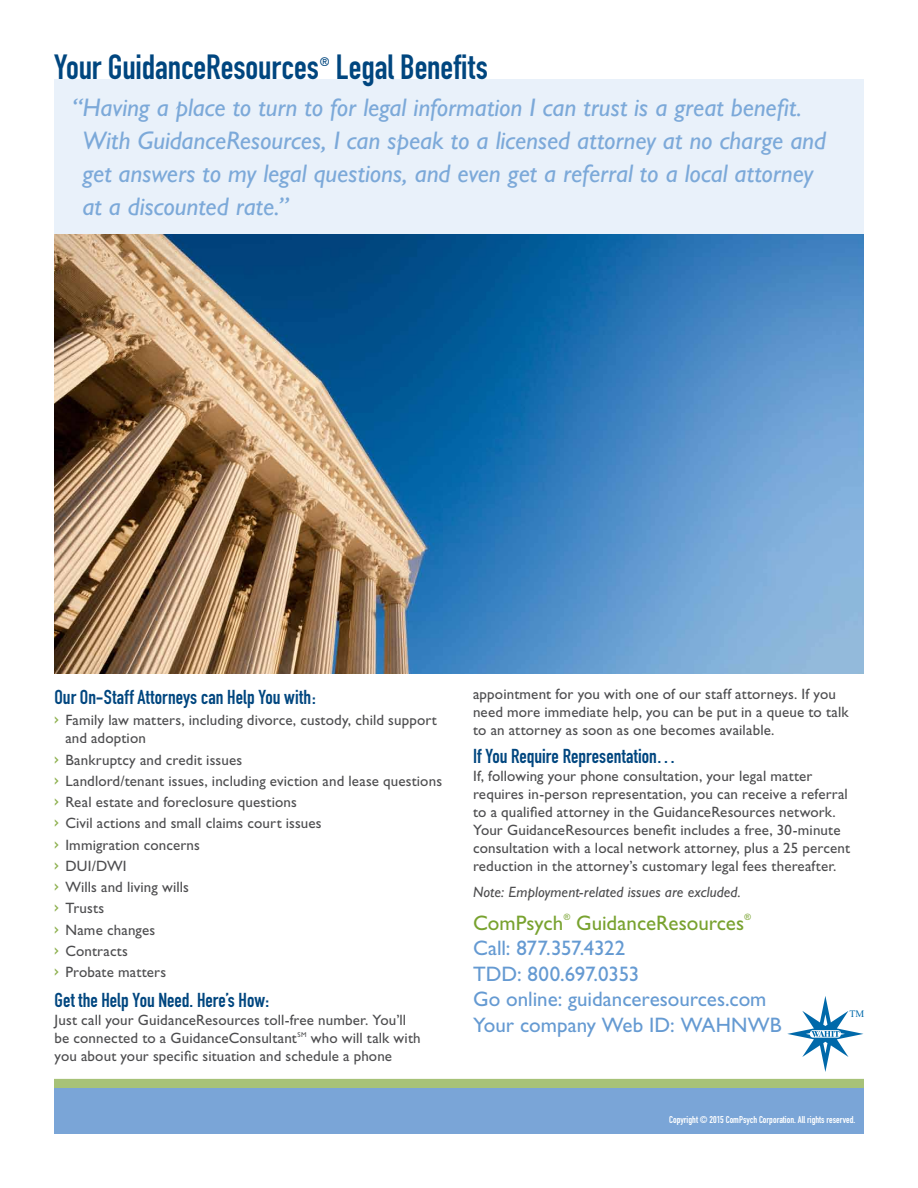
<style>
.page{position:relative;width:918px;height:1188px;background:#fff}
.page>*{position:absolute;margin:0;border:0;box-sizing:border-box;transform-origin:0 0}
.t1{font:34.5px "DIN Engschrift LT";letter-spacing:-.005em;color:#00467f}
.t2{font:italic 25.5px/33px "Gill Sans Std";color:#7ca9d9}
.t3{font:21px/25.5px "Gill Sans Std";color:#659ad2}
.t4{font:21px "Gill Sans Std";color:#78a22f}
.t5{font:19.8px "DIN Engschrift LT Alternate";color:#00467f}
.t6{font:15px/18px "Gill Sans Std";letter-spacing:.01em;color:#4d4d4f}
.t7{font:italic 15px "Gill Sans Std";letter-spacing:.01em;color:#4d4d4f}
.t8{font:12.3px "DIN Engschrift LT";color:#00467f}
.t9{font:9.9px "Times New Roman";color:#0069aa}
.t10{font:9.75px "DIN Engschrift LT";color:#fff}
.t11{font:8.7px "Gill Sans Std";color:#78a22f}
.s1{font-family:"DIN Engschrift LT";font-size:18px;color:#8db04e}
</style>
<div class="page">
<img style="left:54px;top:233px;width:810px;height:441px">
<div style="left:54px;top:79px;width:810px;height:154px;background:#e9f1fa"></div>
<svg style="left:54px;top:1079px;width:810px;height:10px;background:#a2bf81"></svg>
<div style="left:54px;top:1089px;width:810px;height:45px;background:#7aa5d7"></div>
<svg style="left:787px;top:996px;width:76px;height:76px"></svg>
<h1 class="t1" style="left:54px;top:47px;width:267px">Your GuidanceResources</h1>
<p class="t8" style="left:320px;top:55px;width:11px">®</p>
<h1 class="t1" style="left:336px;top:47px;width:154px">Legal Benefits</h1>
<p class="t2" style="left:83px;top:91px;width:745px;text-indent:-11px">“Having a place to turn to for legal information I can trust is a great benefit.<br>With GuidanceResources, I can speak to a licensed attorney at no charge and get answers to my legal questions, and even get a referral to a local attorney at a discounted rate.”</p>
<h3 class="t5" style="left:55px;top:686px;width:263px">Our On-Staff Attorneys can Help You with:</h3>
<p class="t6" style="left:65px;top:711px;width:373px;text-indent:-11px"><span class="s1">›</span> Family law matters, including divorce, custody, child support and adoption</p>
<p class="t6" style="left:55px;top:749px;width:389px;line-height:21.3px"><span class="s1">›</span> Bankruptcy and credit issues<br><span class="s1">›</span> Landlord/tenant issues, including eviction and lease questions <span class="s1">›</span> Real estate and foreclosure questions<br><span class="s1">›</span> Civil actions and small claims court issues<br><span class="s1">›</span> Immigration concerns<br><span class="s1">›</span> DUI/DWI<br><span class="s1">›</span> Wills and living wills<br><span class="s1">›</span> Trusts<br><span class="s1">›</span> Name changes<br><span class="s1">›</span> Contracts<br><span class="s1">›</span> Probate matters</p>
<h3 class="t5" style="left:55px;top:988px;width:216px">Get the Help You Need. Here’s How:</h3>
<p class="t6" style="left:55px;top:1011px;width:368px">Just call your GuidanceResources toll-free number. You’ll be connected to a GuidanceConsultant<sup>SM</sup> who will talk with you about your specific situation and schedule a phone</p>
<p class="t6" style="left:473px;top:685px;width:377px">appointment for you with one of our staff attorneys. If you need more immediate help, you can be put in a queue to talk to an attorney as soon as one becomes available.</p>
<h3 class="t5" style="left:473px;top:745px;width:205px">If You Require Representation…</h3>
<p class="t6" style="left:473px;top:767px;width:378px">If, following your phone consultation, your legal matter requires in-person representation, you can receive a referral to a qualified attorney in the GuidanceResources network.<br>Your GuidanceResources benefit includes a free, 30-minute consultation with a local network attorney, plus a 25 percent reduction in the attorney’s customary legal fees thereafter.</p>
<p class="t7" style="left:473px;top:883px;width:269px">Note: Employment-related issues are excluded.</p>
<h3 class="t4" style="left:473px;top:911px;width:92px">ComPsych</h3>
<p class="t11" style="left:564px;top:912px;width:8px">®</p>
<h3 class="t4" style="left:576px;top:911px;width:170px">GuidanceResources</h3>
<p class="t11" style="left:745px;top:912px;width:8px">®</p>
<h3 class="t3" style="left:473px;top:936px;width:310px">Call: 877.357.4322<br>TDD: 800.697.0353<br>Go online: guidanceresources.com<br>Your company Web ID: WAHNWB</h3>
<p class="t9" style="left:849px;top:1007px;width:16px">TM</p>
<p class="t10" style="left:669px;top:1113px;width:188px">Copyright © 2015 ComPsych Corporation. All rights reserved.</p>
</div>
